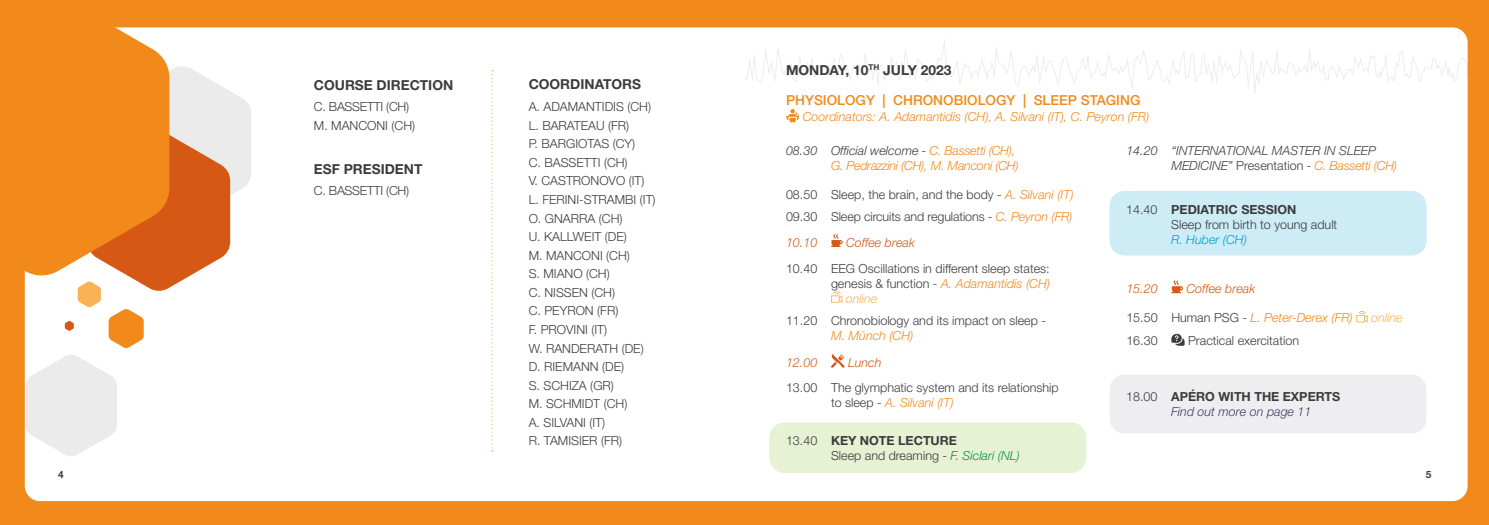
<style>
.page{position:relative;width:1489px;height:525px;background:#fff}
.page>*{position:absolute;margin:0;border:0;box-sizing:border-box;transform-origin:0 0}
.t1{font:700 13.75px "Helvetica Neue LT Pro";color:#3c3c3b}
.t2{font:500 13.75px "Helvetica Neue LT Pro";color:#f18a1b}
.t3{font:300 12.5px/18.5px "Helvetica Neue LT Pro";color:#3c3c3b}
.t4{font:italic 300 12.5px "Helvetica Neue LT Pro";color:#f18a1b}
.t5{font:italic 300 12.5px/15px "Helvetica Neue LT Pro";color:#3c3c3b}
.t6{font:italic 300 12.5px/15px "Helvetica Neue LT Pro";letter-spacing:-.02em;color:#f18a1b;text-align:right}
.t7{font:700 12.5px/15px "Helvetica Neue LT Pro";color:#3c3c3b}
.t8{font:italic 300 12.5px "Helvetica Neue LT Pro";color:#d55914}
.t9{font:300 12.5px/18.5px "Helvetica Neue LT Pro";letter-spacing:-.02em;color:#3c3c3b}
.t10{font:italic 300 12.5px "Helvetica Neue LT Pro";color:#f9b356}
.t11{font:italic 300 12.5px "Helvetica Neue LT Pro";color:#009fd3}
.t12{font:700 10px "Helvetica Neue LT Pro";color:#3c3c3b}
.s1{color:#3c3c3b}
.s2{font-style:italic;color:#f18a1b}
.s3{font-style:normal}
.s4{color:#f18a1b}
.s5{font-weight:700}
.s6{font-style:normal;color:#3c3c3b}
.s7{font-weight:300}
.s8{font-weight:300;font-style:italic;color:#403c68}
.s9{font-style:italic;color:#009540}
</style>
<div class="page">
<div style="left:0;top:0;width:1488px;height:524px;background:#f18a1b"></div>
<div style="left:25px;top:27px;width:1442px;height:474px;background:#fff;border-radius:15px"></div>
<div style="left:1109px;top:191px;width:317px;height:64px;background:#cdecf6;border-radius:15px"></div>
<div style="left:1109px;top:374px;width:317px;height:59px;background:#eeeef1;border-radius:15px"></div>
<svg style="left:745px;top:32px;width:722px;height:61px"></svg>
<div style="left:769px;top:422px;width:317px;height:51px;background:#e7f1d4;border-radius:15px"></div>
<svg style="left:786px;top:109px;width:13px;height:13px"></svg>
<svg style="left:831px;top:234px;width:11px;height:13px"></svg>
<svg style="left:831px;top:291px;width:11px;height:12px"></svg>
<svg style="left:831px;top:354px;width:13px;height:13px"></svg>
<svg style="left:1171px;top:280px;width:11px;height:13px"></svg>
<svg style="left:1356px;top:311px;width:11px;height:11px"></svg>
<svg style="left:1171px;top:333px;width:13px;height:12px"></svg>
<svg style="left:491px;top:70px;width:2px;height:381px"></svg>
<svg style="left:65px;top:66px;width:186px;height:282px"></svg>
<svg style="left:26px;top:355px;width:91px;height:101px"></svg>
<svg style="left:24px;top:27px;width:145px;height:250px;background:#ef8b26"></svg>
<p class="t1" style="left:314px;top:77px;width:141px">COURSE DIRECTION</p>
<p class="t9" style="left:314px;top:97px;width:103px">C. BASSETTI (CH)<br>M. MANCONI (CH)</p>
<p class="t1" style="left:314px;top:161px;width:110px">ESF PRESIDENT</p>
<p class="t9" style="left:314px;top:181px;width:97px">C. BASSETTI (CH)</p>
<p class="t1" style="left:528px;top:75px;width:114px">COORDINATORS</p>
<p class="t3" style="left:528px;top:97px;width:128px">A. ADAMANTIDIS (CH)<br>L. BARATEAU (FR)<br>P. BARGIOTAS (CY)<br>C. BASSETTI (CH)<br>V. CASTRONOVO (IT)<br>L. FERINI-STRAMBI (IT)<br>O. GNARRA (CH)<br>U. KALLWEIT (DE)<br>M. MANCONI (CH)<br>S. MIANO (CH)<br>C. NISSEN (CH)<br>C. PEYRON (FR)<br>F. PROVINI (IT)<br>W. RANDERATH (DE)<br>D. RIEMANN (DE)<br>S. SCHIZA (GR)<br>M. SCHMIDT (CH)<br>A. SILVANI (IT)<br>R. TAMISIER (FR)</p>
<p class="t1" style="left:786px;top:61px;width:167px">MONDAY, 10<sup>TH</sup> JULY 2023</p>
<p class="t2" style="left:786px;top:92px;width:356px">PHYSIOLOGY | CHRONOBIOLOGY | SLEEP STAGING</p>
<p class="t4" style="left:802px;top:109px;width:348px">Coordinators: A. Adamantidis (CH), A. Silvani (IT), C. Peyron (FR)</p>
<p class="t6" style="left:786px;top:142px;width:234px"><span class="s1">08.30 Official welcome -</span> C. Bassetti (CH),<br>G. Pedrazzini (CH), M. Manconi (CH)</p>
<p class="t3" style="left:786px;top:183px;width:289px;line-height:22.1px">08.50 Sleep, the brain, and the body - <span class="s2">A. Silvani (IT)<br></span>09.30 Sleep circuits and regulations - <span class="s2">C. Peyron (FR)</span></p>
<p class="t8" style="left:786px;top:235px;width:33px">10.10</p>
<p class="t8" style="left:846px;top:235px;width:70px">Coffee break</p>
<p class="t3" style="left:786px;top:258px;width:265px">10.40 EEG Oscillations in different sleep states:</p>
<p class="t3" style="left:831px;top:273px;width:220px">genesis &amp; function - <span class="s2">A. Adamantidis (CH)</span></p>
<p class="t10" style="left:845px;top:290px;width:33px">online</p>
<p class="t3" style="left:786px;top:311px;width:261px">11.20 Chronobiology and its impact on sleep -</p>
<p class="t4" style="left:831px;top:327px;width:84px">M. Münch (CH)</p>
<p class="t8" style="left:786px;top:354px;width:33px">12.00</p>
<p class="t8" style="left:848px;top:354px;width:35px">Lunch</p>
<p class="t3" style="left:831px;top:380px;width:229px;line-height:15px;text-indent:-45px">13.00 The glymphatic system and its relationship to sleep - <span class="s2">A. Silvani (IT)</span></p>
<p class="t5" style="left:1171px;top:142px;width:227px;text-indent:-45px">14.20 “INTERNATIONAL MASTER IN SLEEP<br>MEDICINE” <span class="s3">Presentation</span> - <span class="s4">C. Bassetti (CH)</span></p>
<p class="t3" style="left:1171px;top:201px;width:168px;line-height:15px;text-indent:-45px">14.40 <span class="s5">PEDIATRIC SESSION<br></span>Sleep from birth to young adult</p>
<p class="t11" style="left:1171px;top:232px;width:77px">R. Huber (CH)</p>
<p class="t8" style="left:1126px;top:281px;width:33px">15.20</p>
<p class="t8" style="left:1186px;top:281px;width:70px">Coffee break</p>
<p class="t4" style="left:1126px;top:310px;width:228px"><span class="s6">15.50 Human PSG -</span> L. Peter-Derex (FR)</p>
<p class="t10" style="left:1370px;top:310px;width:33px">online</p>
<p class="t3" style="left:1126px;top:330px;width:33px">16.30</p>
<p class="t3" style="left:1187px;top:330px;width:112px">Practical exercitation</p>
<p class="t7" style="left:1171px;top:389px;width:170px;text-indent:-45px"><span class="s7">18.00</span> APÉRO WITH THE EXPERTS<br><span class="s8">Find out more on page 11</span></p>
<p class="t3" style="left:831px;top:433px;width:190px;line-height:15px;text-indent:-45px">13.40 <span class="s5">KEY NOTE LECTURE<br></span>Sleep and dreaming - <span class="s9">F. Siclari (NL)</span></p>
<p class="t12" style="left:58px;top:467px;width:7px">4</p>
<p class="t12" style="left:1425px;top:467px;width:7px">5</p>
</div>
